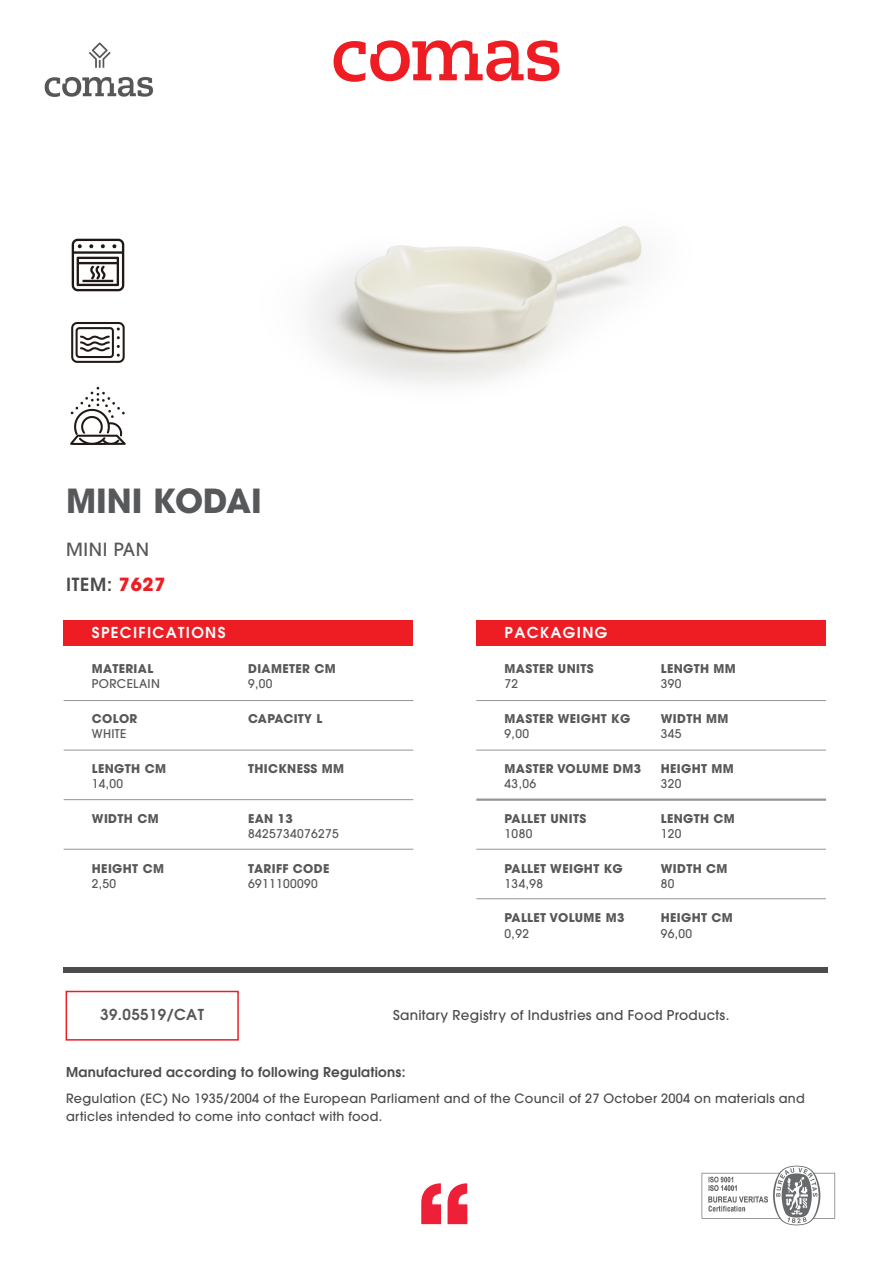
<style>
.page{position:relative;width:893px;height:1263px;background:#fff}
.page>*{position:absolute;margin:0;border:0;box-sizing:border-box;transform-origin:0 0}
.t1{font:700 33px "Avant Garde";color:#57585a}
.t2{font:500 18px/35.1px "Avant Garde";letter-spacing:.04em;color:#57585a}
.t3{font:600 15px "Avant Garde";letter-spacing:.09em;color:#fff}
.t4{font:600 15px "Avant Garde";letter-spacing:.03em;color:#57585a}
.t5{font:500 13.5px "Avant Garde";letter-spacing:.02em;color:#4b4c4d}
.t6{font:600 13.5px "Avant Garde";letter-spacing:.02em;color:#4b4c4d}
.t7{font:500 12.75px/18px "Avant Garde";letter-spacing:.02em;color:#4b4c4d}
.t8{font:700 12px "Avant Garde";letter-spacing:.03em;color:#57585a}
.t9{font:500 12px "Avant Garde";letter-spacing:.03em;color:#57585a}
.s1{font-weight:600;color:#4b4c4d}
.s2{font-weight:700;color:#ee1d23}
</style>
<div class="page">
<svg style="left:421px;top:1183px;width:20px;height:41px"></svg>
<svg style="left:448px;top:1183px;width:19px;height:41px"></svg>
<svg style="left:334px;top:40px;width:225px;height:42px"></svg>
<div style="left:64px;top:620px;width:349px;height:25px;background:#ee1d23"></div>
<div style="left:64px;top:967px;width:764px;height:6px;background:#4b4c4d"></div>
<hr style="left:64px;top:700px;width:349px;height:1px;background:#939598">
<hr style="left:64px;top:750px;width:349px;height:1px;background:#939598">
<hr style="left:64px;top:799px;width:349px;height:1px;background:#939598">
<hr style="left:64px;top:849px;width:349px;height:1px;background:#939598">
<div style="left:476px;top:620px;width:350px;height:25px;background:#ee1d23"></div>
<hr style="left:476px;top:700px;width:350px;height:1px;background:#939598">
<hr style="left:476px;top:750px;width:350px;height:1px;background:#939598">
<hr style="left:476px;top:798px;width:350px;height:3px;background:#939598">
<hr style="left:476px;top:849px;width:350px;height:1px;background:#939598">
<hr style="left:476px;top:898px;width:350px;height:1px;background:#939598">
<div style="left:66px;top:991px;width:173px;height:49px;border:2px solid #ee1d23"></div>
<img style="left:701px;top:1165px;width:135px;height:61px">
<img style="left:311px;top:226px;width:331px;height:159px">
<img style="left:44px;top:42px;width:109px;height:55px">
<img style="left:71px;top:238px;width:54px;height:54px">
<img style="left:71px;top:322px;width:54px;height:41px">
<img style="left:70px;top:386px;width:56px;height:59px">
<h1 class="t1" style="left:66px;top:480px;width:197px">MINI KODAI</h1>
<h2 class="t2" style="left:66px;top:531px;width:101px">MINI PAN<br><span class="s1">ITEM:</span> <span class="s2">7627</span></h2>
<p class="t3" style="left:92px;top:623px;width:135px">SPECIFICATIONS</p>
<p class="t8" style="left:92px;top:661px;width:63px">MATERIAL</p>
<p class="t9" style="left:92px;top:677px;width:69px">PORCELAIN</p>
<p class="t8" style="left:248px;top:661px;width:89px">DIAMETER CM</p>
<p class="t9" style="left:248px;top:677px;width:26px">9,00</p>
<p class="t8" style="left:248px;top:711px;width:76px">CAPACITY L</p>
<p class="t8" style="left:92px;top:711px;width:47px">COLOR</p>
<p class="t9" style="left:92px;top:726px;width:36px">WHITE</p>
<p class="t8" style="left:92px;top:761px;width:76px">LENGTH CM</p>
<p class="t9" style="left:92px;top:776px;width:33px">14,00</p>
<p class="t8" style="left:92px;top:810px;width:68px">WIDTH CM</p>
<p class="t8" style="left:248px;top:761px;width:98px">THICKNESS MM</p>
<p class="t8" style="left:248px;top:810px;width:46px">EAN 13</p>
<p class="t9" style="left:248px;top:826px;width:92px">8425734076275</p>
<p class="t3" style="left:505px;top:623px;width:104px">PACKAGING</p>
<p class="t8" style="left:505px;top:661px;width:91px">MASTER UNITS</p>
<p class="t9" style="left:505px;top:677px;width:15px">72</p>
<p class="t8" style="left:505px;top:711px;width:127px">MASTER WEIGHT KG</p>
<p class="t9" style="left:505px;top:726px;width:26px">9,00</p>
<p class="t8" style="left:505px;top:761px;width:138px">MASTER VOLUME DM3</p>
<p class="t9" style="left:505px;top:776px;width:33px">43,06</p>
<p class="t8" style="left:505px;top:810px;width:83px">PALLET UNITS</p>
<p class="t9" style="left:505px;top:826px;width:29px">1080</p>
<p class="t8" style="left:661px;top:661px;width:77px">LENGTH MM</p>
<p class="t9" style="left:661px;top:677px;width:22px">390</p>
<p class="t8" style="left:661px;top:711px;width:69px">WIDTH MM</p>
<p class="t9" style="left:661px;top:726px;width:22px">345</p>
<p class="t8" style="left:661px;top:761px;width:75px">HEIGHT MM</p>
<p class="t9" style="left:661px;top:776px;width:22px">320</p>
<p class="t8" style="left:661px;top:810px;width:76px">LENGTH CM</p>
<p class="t9" style="left:661px;top:826px;width:22px">120</p>
<p class="t8" style="left:92px;top:860px;width:74px">HEIGHT CM</p>
<p class="t9" style="left:92px;top:876px;width:26px">2,50</p>
<p class="t8" style="left:248px;top:860px;width:83px">TARIFF CODE</p>
<p class="t9" style="left:248px;top:876px;width:71px">6911100090</p>
<p class="t8" style="left:505px;top:860px;width:120px">PALLET WEIGHT KG</p>
<p class="t9" style="left:505px;top:876px;width:40px">134,98</p>
<p class="t8" style="left:505px;top:910px;width:121px">PALLET VOLUME M3</p>
<p class="t9" style="left:505px;top:926px;width:26px">0,92</p>
<p class="t8" style="left:661px;top:860px;width:68px">WIDTH CM</p>
<p class="t9" style="left:661px;top:876px;width:15px">80</p>
<p class="t8" style="left:661px;top:910px;width:74px">HEIGHT CM</p>
<p class="t9" style="left:661px;top:926px;width:33px">96,00</p>
<p class="t4" style="left:100px;top:1005px;width:105px">39.05519/CAT</p>
<p class="t5" style="left:393px;top:1007px;width:338px">Sanitary Registry of Industries and Food Products.</p>
<p class="t6" style="left:66px;top:1063px;width:341px">Manufactured according to following Regulations:</p>
<p class="t7" style="left:66px;top:1090px;width:740px">Regulation (EC) No 1935/2004 of the European Parliament and of the Council of 27 October 2004 on materials and articles intended to come into contact with food.</p>
</div>
